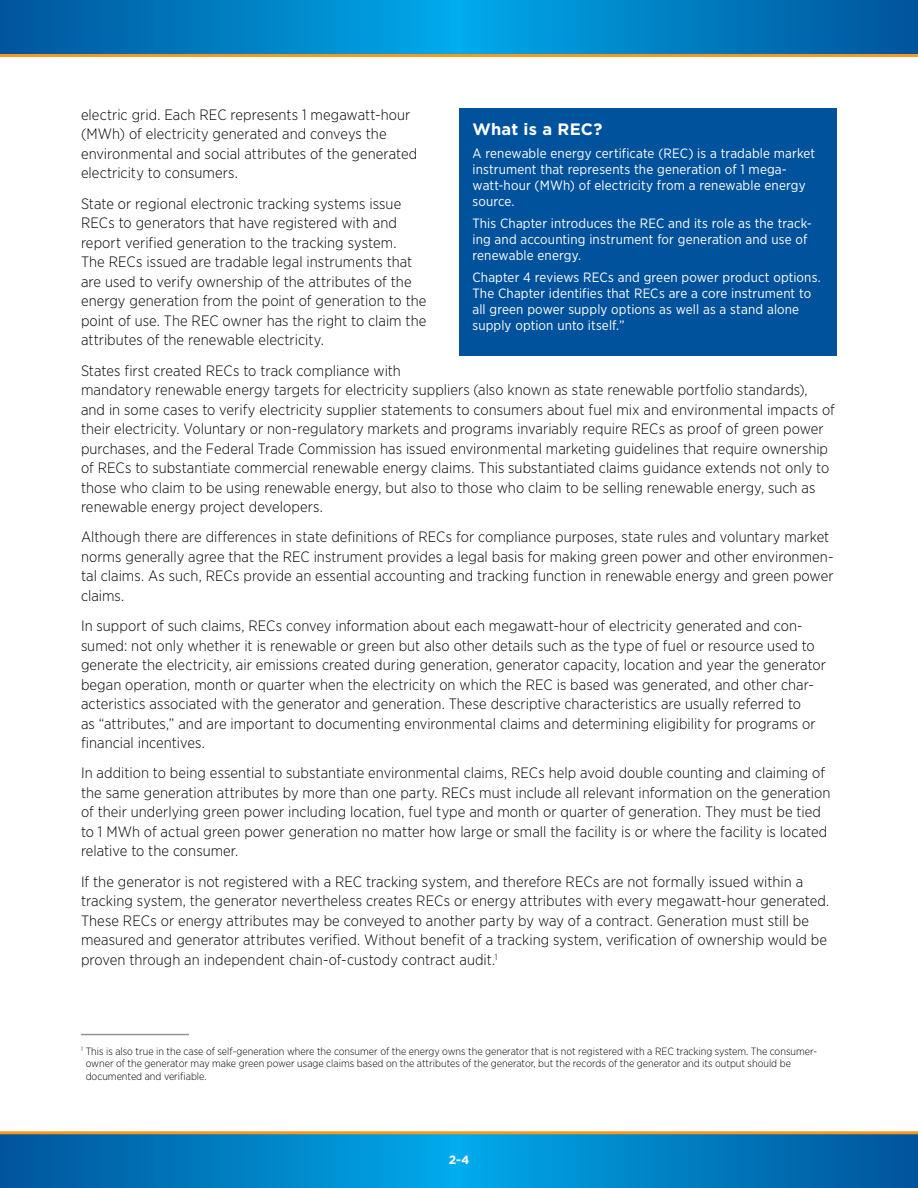
<style>
.page{position:relative;width:918px;height:1188px;background:#fff}
.page>*{position:absolute;margin:0;border:0;box-sizing:border-box;transform-origin:0 0}
.text_box_h1{font:700 16.5px "Gotham";letter-spacing:.005em;color:#fff}
.body_text{font:300 15px/19.5px "Gotham Narrow";letter-spacing:.005em;color:#000}
.text_box_txt1{font:13.5px/16.2px "Gotham Narrow";letter-spacing:.01em;color:#fff}
.t1{font:700 12px "Gotham";color:#fff}
.footnotes{font:300 10.5px/12.6px "Gotham Narrow";color:#000}
</style>
<div class="page">
<svg style="left:0;top:0;width:918px;height:54px;background:#007ec2"></svg>
<svg style="left:0;top:1134px;width:918px;height:54px;background:#017ec1"></svg>
<hr style="left:0;top:1131px;width:918px;height:3px;background:#f8991d">
<hr style="left:0;top:54px;width:918px;height:3px;background:#f8991d">
<hr style="left:81px;top:1034px;width:108px;height:1px;background:#939598">
<div style="left:459px;top:108px;width:378px;height:247px;background:#00529c"></div>
<p class="body_text" style="left:81px;top:105px;width:338px">electric grid. Each REC represents 1 megawatt-hour (MWh) of electricity generated and conveys the environmental and social attributes of the generated electricity to consumers.</p>
<p class="body_text" style="left:81px;top:193px;width:347px">State or regional electronic tracking systems issue RECs to generators that have registered with and report verified generation to the tracking system.<br>The RECs issued are tradable legal instruments that are used to verify ownership of the attributes of the energy generation from the point of generation to the point of use. The REC owner has the right to claim the attributes of the renewable electricity.</p>
<p class="body_text" style="left:81px;top:360px;width:755px">States first created RECs to track compliance with<br>mandatory renewable energy targets for electricity suppliers (also known as state renewable portfolio standards), and in some cases to verify electricity supplier statements to consumers about fuel mix and environmental impacts of their electricity. Voluntary or non-regulatory markets and programs invariably require RECs as proof of green power purchases, and the Federal Trade Commission has issued environmental marketing guidelines that require ownership of RECs to substantiate commercial renewable energy claims. This substantiated claims guidance extends not only to those who claim to be using renewable energy, but also to those who claim to be selling renewable energy, such as renewable energy project developers.</p>
<p class="body_text" style="left:81px;top:527px;width:754px">Although there are differences in state definitions of RECs for compliance purposes, state rules and voluntary market norms generally agree that the REC instrument provides a legal basis for making green power and other environmen&shy;tal claims. As such, RECs provide an essential accounting and tracking function in renewable energy and green power claims.</p>
<p class="body_text" style="left:81px;top:616px;width:747px">In support of such claims, RECs convey information about each megawatt-hour of electricity generated and con&shy;sumed: not only whether it is renewable or green but also other details such as the type of fuel or resource used to generate the electricity, air emissions created during generation, generator capacity, location and year the generator began operation, month or quarter when the electricity on which the REC is based was generated, and other char&shy;acteristics associated with the generator and generation. These descriptive characteristics are usually referred to<br>as “attributes,” and are important to documenting environmental claims and determining eligibility for programs or financial incentives.</p>
<p class="body_text" style="left:81px;top:763px;width:751px">In addition to being essential to substantiate environmental claims, RECs help avoid double counting and claiming of the same generation attributes by more than one party. RECs must include all relevant information on the generation of their underlying green power including location, fuel type and month or quarter of generation. They must be tied to 1 MWh of actual green power generation no matter how large or small the facility is or where the facility is located relative to the consumer.</p>
<p class="body_text" style="left:81px;top:871px;width:750px">If the generator is not registered with a REC tracking system, and therefore RECs are not formally issued within a tracking system, the generator nevertheless creates RECs or energy attributes with every megawatt-hour generated.<br>These RECs or energy attributes may be conveyed to another party by way of a contract. Generation must still be measured and generator attributes verified. Without benefit of a tracking system, verification of ownership would be proven through an independent chain-of-custody contract audit.<sup>1</sup></p>
<p class="text_box_h1" style="left:472px;top:118px;width:131px">What is a REC?</p>
<p class="text_box_txt1" style="left:472px;top:145px;width:344px">A renewable energy certificate (REC) is a tradable market instrument that represents the generation of 1 mega&shy;watt-hour (MWh) of electricity from a renewable energy source.</p>
<p class="text_box_txt1" style="left:472px;top:215px;width:341px">This Chapter introduces the REC and its role as the track&shy;ing and accounting instrument for generation and use of renewable energy.</p>
<p class="text_box_txt1" style="left:472px;top:269px;width:350px">Chapter 4 reviews RECs and green power product options.<br>The Chapter identifies that RECs are a core instrument to all green power supply options as well as a stand alone supply option unto itself.”</p>
<p class="footnotes" style="left:86px;top:1045px;width:733px;text-indent:-5px"><sup>1</sup> This is also true in the case of self-generation where the consumer of the energy owns the generator that is not registered with a REC tracking system. The consumer&shy;owner of the generator may make green power usage claims based on the attributes of the generator, but the records of the generator and its output should be documented and verifiable.</p>
<p class="t1" style="left:449px;top:1152px;width:22px">2-4</p>
</div>
